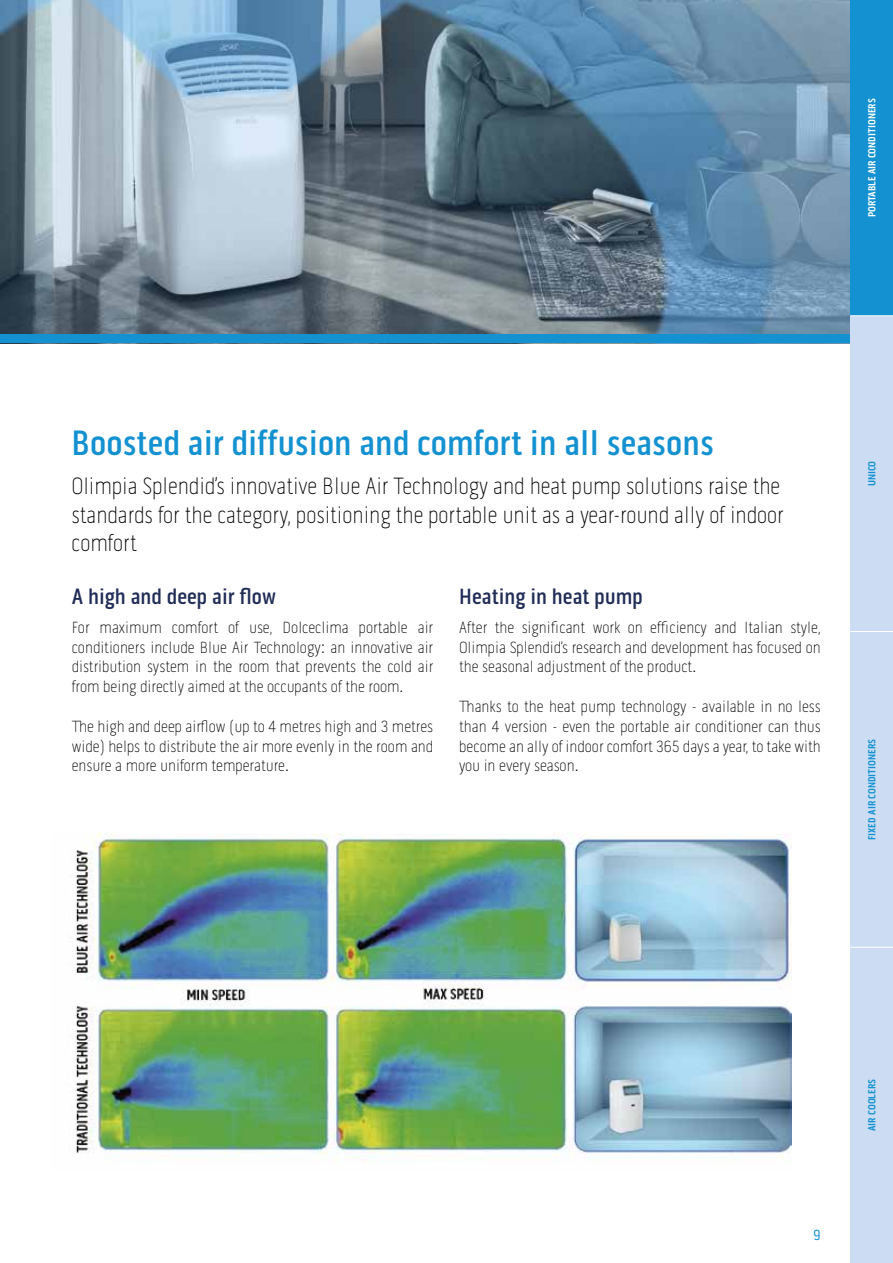
<style>
.page{position:relative;width:893px;height:1263px;background:#fff}
.page>*{position:absolute;margin:0;border:0;box-sizing:border-box;transform-origin:0 0}
.t1{font:500 36px "Pill Gothic 300 mg";color:#1391d1}
.t2{font:100 24px/28.8px "Pill Gothic 300 mg";color:#000}
.t3{font:500 22.5px "Pill Gothic 300 mg";color:#212d57}
.t4{font:100 16.5px/19.8px "Pill Gothic 300 mg";color:#000;text-align:justify}
.t5{font:15px "Pill Gothic 300 mg";color:#1391d1}
.t6{font:700 10.5px "Pill Gothic 300 mg";color:#1391d1}
.t7{font:700 10.5px "Pill Gothic 300 mg";color:#fff}
</style>
<div class="page">
<img style="left:0;top:0;width:850px;height:335px">
<div style="left:0;top:335px;width:893px;height:8px;background:#1391d1"></div>
<img style="left:75px;top:833px;width:716px;height:329px">
<div style="left:850px;top:0;width:43px;height:316px;background:#1391d1"></div>
<div style="left:850px;top:316px;width:43px;height:315px;background:#ccddf3"></div>
<div style="left:850px;top:631px;width:43px;height:316px;background:#ccddf3"></div>
<div style="left:850px;top:947px;width:43px;height:316px;background:#ccddf3"></div>
<hr style="left:850px;top:631px;width:43px;height:1px;background:#fff">
<hr style="left:850px;top:947px;width:43px;height:1px;background:#fff">
<hr style="left:850px;top:315px;width:43px;height:1px;background:#fff">
<p class="t7" style="left:866px;top:217px;width:121px;rotate:-90deg">PORTABLE AIR CONDITIONERS</p>
<h1 class="t1" style="left:72px;top:421px;width:644px">Boosted air diffusion and comfort in all seasons</h1>
<h2 class="t2" style="left:72px;top:471px;width:713px">Olimpia Splendid’s innovative Blue Air Technology and heat pump solutions raise the standards for the category, positioning the portable unit as a year-round ally of indoor comfort</h2>
<h3 class="t3" style="left:72px;top:583px;width:206px">A high and deep air flow</h3>
<p class="t4" style="left:72px;top:617px;width:363px">For maximum comfort of use, Dolceclima portable air conditioners include Blue Air Technology: an innovative air distribution system in the room that prevents the cold air from being directly aimed at the occupants of the room.</p>
<p class="t4" style="left:72px;top:716px;width:363px">The high and deep airflow (up to 4 metres high and 3 metres wide) helps to distribute the air more evenly in the room and ensure a more uniform temperature.</p>
<h3 class="t3" style="left:459px;top:583px;width:185px">Heating in heat pump</h3>
<p class="t4" style="left:459px;top:617px;width:363px">After the significant work on efficiency and Italian style, Olimpia Splendid’s research and development has focused on the seasonal adjustment of the product.</p>
<p class="t4" style="left:459px;top:696px;width:363px">Thanks to the heat pump technology - available in no less than 4 version - even the portable air conditioner can thus become an ally of indoor comfort 365 days a year, to take with you in every season.</p>
<p class="t6" style="left:866px;top:486px;width:27px;rotate:-90deg">UNICO</p>
<p class="t6" style="left:866px;top:840px;width:102px;rotate:-90deg">FIXED AIR CONDITIONERS</p>
<p class="t5" style="left:813px;top:1226px;width:9px">9</p>
<p class="t6" style="left:866px;top:1131px;width:53px;rotate:-90deg">AIR COOLERS</p>
</div>
